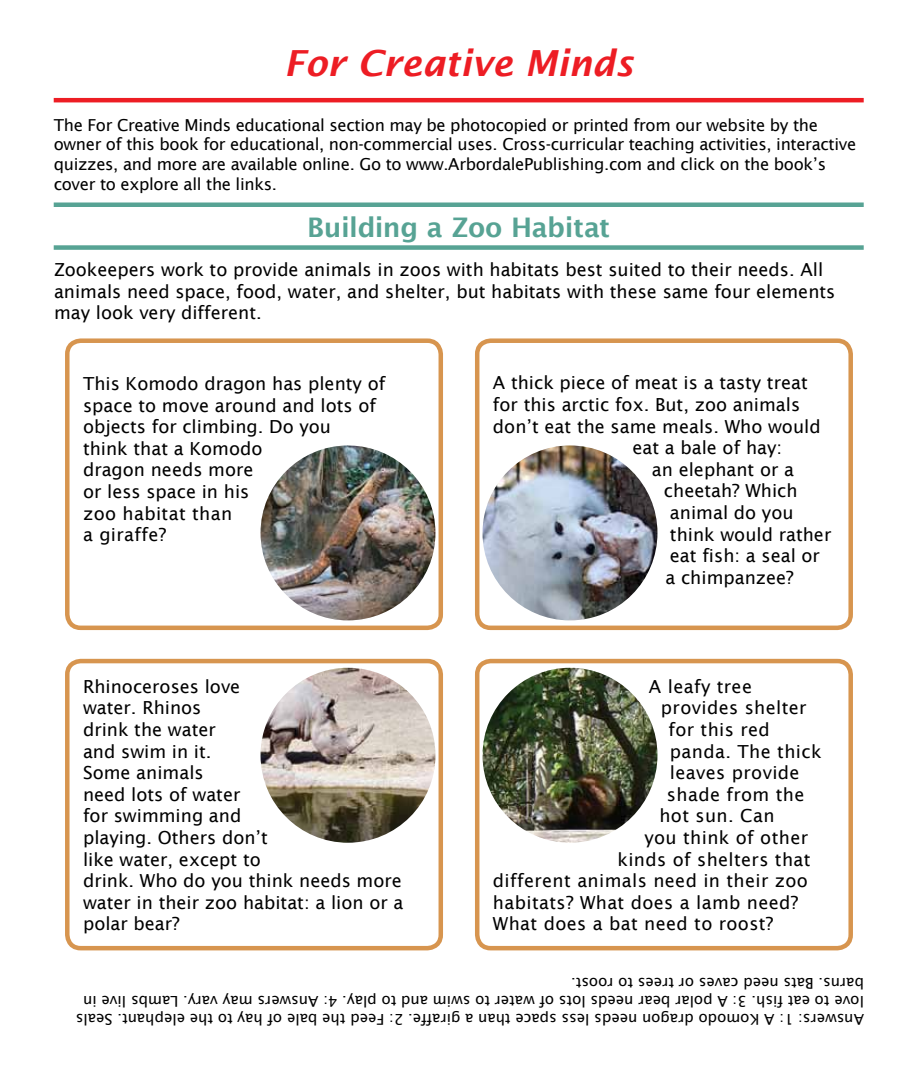
<style>
.page{position:relative;width:918px;height:1080px;background:#fff}
.page>*{position:absolute;margin:0;border:0;box-sizing:border-box;transform-origin:0 0}
.t1{font:italic 600 36px "Lucida Sans";color:#ed1d24}
.t2{font:600 27px "Lucida Sans";letter-spacing:-.02em;color:#57a394}
.t3{font:18px/21.6px "Lucida Sans";color:#000}
.t4{font:18px "Lucida Sans";letter-spacing:.02em;color:#000}
.t5{font:16.5px/19.8px "Lucida Sans";letter-spacing:-.02em;color:#000}
.t6{font:15px/18px "Lucida Sans";color:#000}
</style>
<div class="page">
<img style="left:261px;top:445px;width:174px;height:175px;border-radius:87px">
<img style="left:483px;top:668px;width:174px;height:175px;border-radius:87px">
<img style="left:483px;top:445px;width:174px;height:175px;border-radius:87px">
<img style="left:261px;top:668px;width:174px;height:175px;border-radius:87px">
<hr style="left:54px;top:98px;width:810px;height:4px;background:#ed1d24">
<div style="left:54px;top:245px;width:810px;height:5px;background:#57a394"></div>
<div style="left:54px;top:202px;width:810px;height:5px;background:#57a394"></div>
<div style="left:65px;top:338px;width:378px;height:292px;border:4px solid #d7954f;border-radius:14px"></div>
<div style="left:475px;top:338px;width:378px;height:292px;border:4px solid #d7954f;border-radius:14px"></div>
<div style="left:65px;top:659px;width:378px;height:291px;border:4px solid #d7954f;border-radius:14px"></div>
<div style="left:475px;top:659px;width:378px;height:291px;border:4px solid #d7954f;border-radius:14px"></div>
<h1 class="t1" style="left:284px;top:42px;width:350px">For Creative Minds</h1>
<p class="t5" style="left:54px;top:115px;width:804px">The For Creative Minds educational section may be photocopied or printed from our website by the owner of this book for educational, non-commercial uses. Cross-curricular teaching activities, interactive quizzes, and more are available online. Go to www.ArbordalePublishing.com and click on the book’s cover to explore all the links.</p>
<h2 class="t2" style="left:307px;top:212px;width:304px">Building a Zoo Habitat</h2>
<p class="t3" style="left:54px;top:259px;width:783px">Zookeepers work to provide animals in zoos with habitats best suited to their needs. All animals need space, food, water, and shelter, but habitats with these same four elements may look very different.</p>
<p class="t3" style="left:83px;top:373px;width:304px">This Komodo dragon has plenty of space to move around and lots of objects for climbing. Do you<br>think that a Komodo<br>dragon needs more<br>or less space in his<br>zoo habitat than<br>a giraffe?</p>
<p class="t3" style="left:493px;top:372px;width:316px">A thick piece of meat is a tasty treat</p>
<p class="t3" style="left:493px;top:394px;width:309px">for this arctic fox. But, zoo animals</p>
<p class="t3" style="left:493px;top:415px;width:329px">don’t eat the same meals. Who would</p>
<p class="t3" style="left:632px;top:437px;width:151px">eat a bale of hay:</p>
<p class="t3" style="left:652px;top:459px;width:144px">an elephant or a</p>
<p class="t3" style="left:664px;top:480px;width:135px">cheetah? Which</p>
<p class="t3" style="left:670px;top:502px;width:125px">animal do you</p>
<p class="t3" style="left:670px;top:523px;width:163px">think would rather</p>
<p class="t3" style="left:670px;top:545px;width:152px">eat fish: a seal or</p>
<p class="t3" style="left:665px;top:567px;width:130px">a chimpanzee?</p>
<p class="t3" style="left:83px;top:676px;width:322px">Rhinoceroses love<br>water. Rhinos<br>drink the water<br>and swim in it.<br>Some animals<br>need lots of water<br>for swimming and<br>playing. Others don’t<br>like water, except to<br>drink. Who do you think needs more water in their zoo habitat: a lion or a polar bear?</p>
<p class="t4" style="left:649px;top:676px;width:105px">A leafy tree</p>
<p class="t4" style="left:661px;top:698px;width:147px">provides shelter</p>
<p class="t4" style="left:668px;top:719px;width:103px">for this red</p>
<p class="t4" style="left:670px;top:741px;width:153px">panda. The thick</p>
<p class="t4" style="left:670px;top:762px;width:131px">leaves provide</p>
<p class="t4" style="left:667px;top:784px;width:139px">shade from the</p>
<p class="t4" style="left:659px;top:806px;width:117px">hot sun. Can</p>
<p class="t4" style="left:644px;top:827px;width:165px">you think of other</p>
<p class="t4" style="left:617px;top:849px;width:195px">kinds of shelters that</p>
<p class="t4" style="left:493px;top:870px;width:317px">different animals need in their zoo</p>
<p class="t4" style="left:493px;top:892px;width:307px">habitats? What does a lamb need?</p>
<p class="t4" style="left:493px;top:914px;width:282px">What does a bat need to roost?</p>
<p class="t6" style="left:864px;top:1029px;width:790px;rotate:-180deg">Answers: 1: A Komodo dragon needs less space than a giraffe. 2: Feed the bale of hay to the elephant. Seals love to eat fish. 3: A polar bear needs lots of water to swim and to play. 4: Answers may vary. Lambs live in barns. Bats need caves or trees to roost.</p>
</div>
